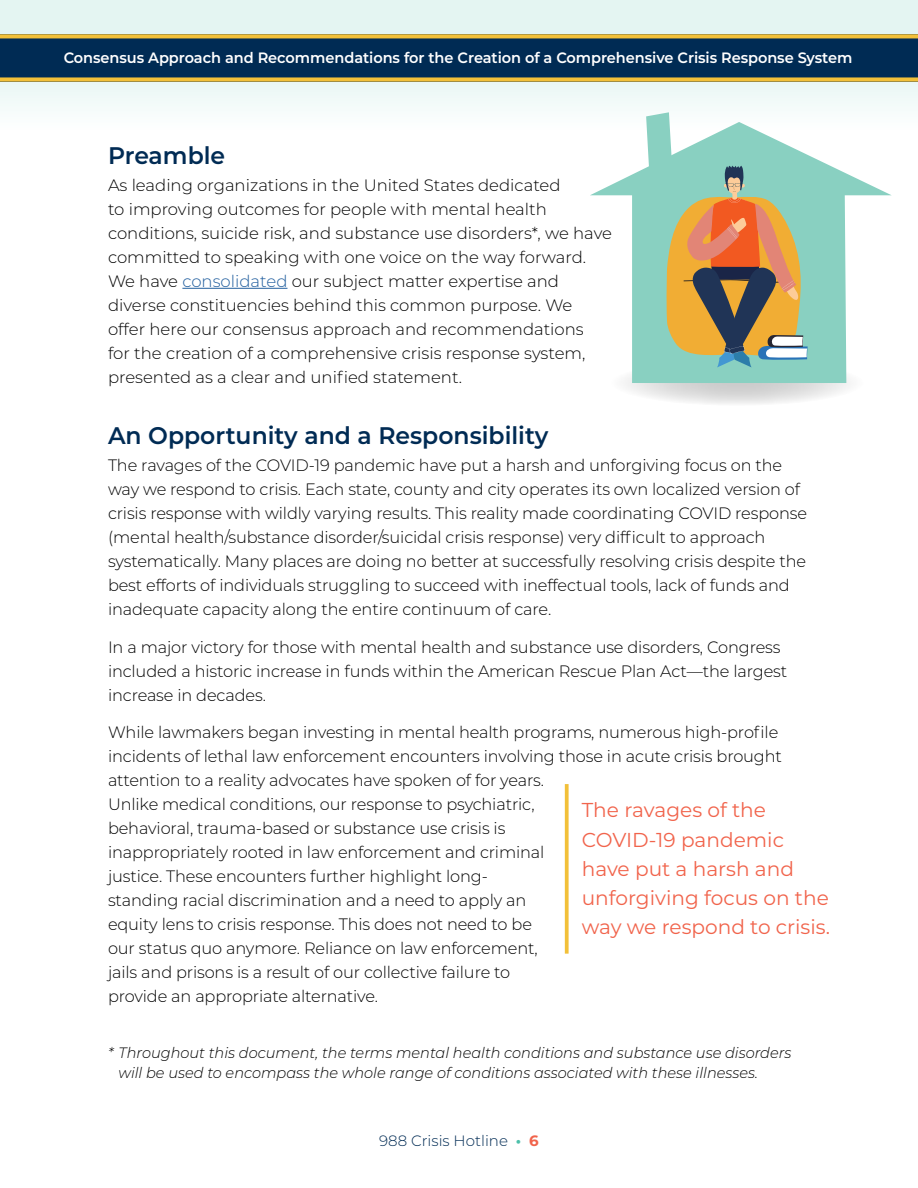
<style>
.page{position:relative;width:918px;height:1188px;background:#fff}
.page>*{position:absolute;margin:0;border:0;box-sizing:border-box;transform-origin:0 0}
.t1{font:600 24px "Montserrat";color:#002b54}
.t2{font:20.1px/29.2px "Montserrat";color:#f1644c}
.t3{font:300 16.5px/24px "Montserrat";letter-spacing:-.01em;color:#000}
.t4{font:italic 300 15px/19.5px "Montserrat";color:#000}
.t5{font:600 15px "Montserrat";letter-spacing:-.005em;color:#fff}
.t6{font:300 15px "Montserrat";color:#002b54}
.s1{color:#215e9e}
.s2{font-weight:700;color:#4dc0aa}
.s3{font-weight:700;color:#f1644c}
</style>
<div class="page">
<div style="left:0;top:66px;width:918px;height:74px;background:#f4fbfa"></div>
<div style="left:0;top:0;width:918px;height:58px;background:#e4f5f2"></div>
<div style="left:0;top:34px;width:918px;height:48px;background:#002b54"></div>
<div style="left:0;top:77px;width:918px;height:5px;background:#f2c039"></div>
<svg style="left:0;top:34px;width:918px;height:4px;background:#e2b63a"></svg>
<hr style="left:182px;top:288px;width:105px;height:1px;background:#215e9e">
<svg style="left:565px;top:784px;width:4px;height:170px"></svg>
<svg style="left:610px;top:360px;width:255px;height:46px"></svg>
<div style="left:632px;top:367px;width:214px;height:16px;background:#89d0c1"></div>
<svg style="left:590px;top:112px;width:302px;height:255px"></svg>
<svg style="left:782px;top:280px;width:12px;height:9px"></svg>
<svg style="left:728px;top:227px;width:9px;height:11px"></svg>
<svg style="left:727px;top:228px;width:9px;height:11px"></svg>
<p class="t5" style="left:64px;top:47px;width:790px">Consensus Approach and Recommendations for the Creation of a Comprehensive Crisis Response System</p>
<h1 class="t1" style="left:108px;top:138px;width:119px">Preamble</h1>
<p class="t3" style="left:108px;top:172px;width:506px">As leading organizations in the United States dedicated<br>to improving outcomes for people with mental health conditions, suicide risk, and substance use disorders*, we have committed to speaking with one voice on the way forward.<br>We have <span class="s1">consolidated</span> our subject matter expertise and diverse constituencies behind this common purpose. We offer here our consensus approach and recommendations<br>for the creation of a comprehensive crisis response system, presented as a clear and unified statement.</p>
<h1 class="t1" style="left:108px;top:419px;width:442px">An Opportunity and a Responsibility</h1>
<p class="t3" style="left:108px;top:453px;width:701px">The ravages of the COVID-19 pandemic have put a harsh and unforgiving focus on the way we respond to crisis. Each state, county and city operates its own localized version of crisis response with wildly varying results. This reality made coordinating COVID response (mental health/substance disorder/suicidal crisis response) very difficult to approach systematically. Many places are doing no better at successfully resolving crisis despite the best efforts of individuals struggling to succeed with ineffectual tools, lack of funds and inadequate capacity along the entire continuum of care.</p>
<p class="t3" style="left:108px;top:634px;width:681px">In a major victory for those with mental health and substance use disorders, Congress included a historic increase in funds within the American Rescue Plan Act—the largest increase in decades.</p>
<p class="t3" style="left:108px;top:720px;width:676px">While lawmakers began investing in mental health programs, numerous high-profile incidents of lethal law enforcement encounters involving those in acute crisis brought attention to a reality advocates have spoken of for years.<br>Unlike medical conditions, our response to psychiatric,<br>behavioral, trauma-based or substance use crisis is<br>inappropriately rooted in law enforcement and criminal<br>justice. These encounters further highlight long-<br>standing racial discrimination and a need to apply an<br>equity lens to crisis response. This does not need to be<br>our status quo anymore. Reliance on law enforcement,<br>jails and prisons is a result of our collective failure to<br>provide an appropriate alternative.</p>
<p class="t2" style="left:582px;top:795px;width:250px">The ravages of the<br>COVID-19 pandemic have put a harsh and unforgiving focus on the way we respond to crisis.</p>
<p class="t4" style="left:119px;top:1043px;width:674px;text-indent:-11px">* Throughout this document, the terms mental health conditions and substance use disorders will be used to encompass the whole range of conditions associated with these illnesses.</p>
<p class="t6" style="left:379px;top:1131px;width:161px">988 Crisis Hotline <span class="s2">•</span> <span class="s3">6</span></p>
</div>
